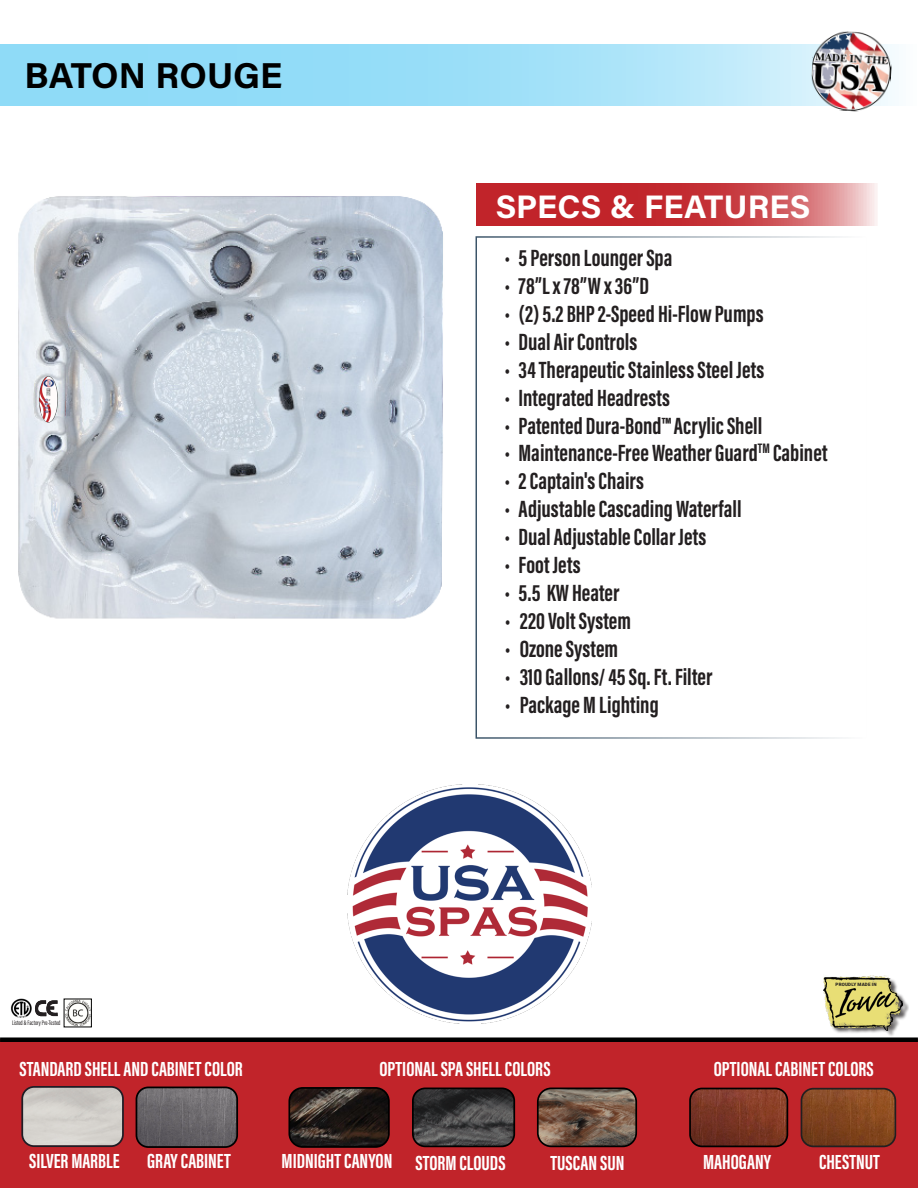
<style>
.page{position:relative;width:918px;height:1188px;background:#fff}
.page>*{position:absolute;margin:0;border:0;box-sizing:border-box;transform-origin:0 0}
.t1{font:700 36px "Acumin Pro";color:#000}
.t2{font:700 32.55px "Acumin Pro";letter-spacing:.005em;color:#fff}
.t3{font:700 24.15px "Acumin Pro Extra Cond";color:#231f20}
.t4{font:700 21px "Acumin Pro Extra Cond";color:#fff}
.t5{font:6.75px "Acumin Pro Extra Cond";letter-spacing:.005em;color:#231f20}
.t6{font:900 4.5px "Roboto";letter-spacing:.035em;color:#231f20}
.s1{font-family:"Arial Narrow";font-weight:400;font-size:18px}
</style>
<div class="page">
<svg style="left:35px;top:1000px;width:23px;height:17px"></svg>
<img style="left:10px;top:998px;width:22px;height:20px">
<img style="left:66px;top:1001px;width:24px;height:24px">
<svg style="left:0;top:44px;width:895px;height:61px;background:#9fe0f8"></svg>
<img style="left:810px;top:31px;width:83px;height:81px">
<div style="left:0;top:1040px;width:918px;height:148px;background:#c1242a"></div>
<img style="left:691px;top:1089px;width:96px;height:57px">
<div style="left:689px;top:1088px;width:99px;height:59px;border:2px solid #000;border-radius:12px"></div>
<img style="left:801px;top:1089px;width:94px;height:57px">
<div style="left:801px;top:1088px;width:95px;height:59px;border:2px solid #231f20;border-radius:12px"></div>
<img style="left:24px;top:1089px;width:97px;height:55px">
<div style="left:21px;top:1086px;width:103px;height:61px;border:2px solid #1f1d25;border-radius:12px"></div>
<img style="left:136px;top:1087px;width:101px;height:59px">
<div style="left:136px;top:1087px;width:102px;height:61px;border:2px solid #000;border-radius:12px"></div>
<img style="left:413px;top:1088px;width:101px;height:58px">
<div style="left:412px;top:1088px;width:103px;height:59px;border:2px solid #000;border-radius:12px"></div>
<img style="left:291px;top:1090px;width:96px;height:55px">
<div style="left:288px;top:1087px;width:102px;height:61px;border:2px solid #000;border-radius:13px"></div>
<img style="left:538px;top:1088px;width:98px;height:57px">
<div style="left:537px;top:1088px;width:100px;height:59px;border:2px solid #000;border-radius:13px"></div>
<div style="left:0;top:1037px;width:918px;height:5px;background:#000"></div>
<img style="left:348px;top:784px;width:244px;height:239px">
<img style="left:18px;top:196px;width:425px;height:423px">
<img style="left:39px;top:372px;width:20px;height:54px">
<div style="left:825px;top:976px;width:84px;height:61px;background:#231f20;opacity:.75"></div>
<img style="left:823px;top:975px;width:80px;height:55px">
<svg style="left:477px;top:184px;width:400px;height:42px;background:#ca454a"></svg>
<p class="t1" style="left:24px;top:50px;width:260px">BATON ROUGE</p>
<p class="t2" style="left:496px;top:184px;width:316px">SPECS &amp; FEATURES</p>
<p class="t3" style="left:505px;top:243px;width:169px"><span class="s1">•</span> 5 Person Lounger Spa</p>
<p class="t3" style="left:505px;top:271px;width:146px"><span class="s1">•</span> 78”L x 78”W x 36”D</p>
<p class="t3" style="left:505px;top:299px;width:261px"><span class="s1">•</span> (2) 5.2 BHP 2-Speed Hi-Flow Pumps</p>
<p class="t3" style="left:505px;top:327px;width:134px"><span class="s1">•</span> Dual Air Controls</p>
<p class="t3" style="left:505px;top:355px;width:261px"><span class="s1">•</span> 34 Therapeutic Stainless Steel Jets</p>
<p class="t3" style="left:505px;top:383px;width:167px"><span class="s1">•</span> Integrated Headrests</p>
<p class="t3" style="left:505px;top:411px;width:259px"><span class="s1">•</span> Patented Dura-Bond™ Acrylic Shell</p>
<p class="t3" style="left:505px;top:439px;width:324px"><span class="s1">•</span> Maintenance-Free Weather Guard<sup>TM</sup> Cabinet</p>
<p class="t3" style="left:505px;top:466px;width:141px"><span class="s1">•</span> 2 Captain's Chairs</p>
<p class="t3" style="left:505px;top:494px;width:238px"><span class="s1">•</span> Adjustable Cascading Waterfall</p>
<p class="t3" style="left:505px;top:522px;width:203px"><span class="s1">•</span> Dual Adjustable Collar Jets</p>
<p class="t3" style="left:505px;top:550px;width:77px"><span class="s1">•</span> Foot Jets</p>
<p class="t3" style="left:505px;top:578px;width:116px"><span class="s1">•</span> 5.5 KW Heater</p>
<p class="t3" style="left:505px;top:606px;width:127px"><span class="s1">•</span> 220 Volt System</p>
<p class="t3" style="left:505px;top:634px;width:115px"><span class="s1">•</span> Ozone System</p>
<p class="t3" style="left:505px;top:662px;width:209px"><span class="s1">•</span> 310 Gallons/ 45 Sq. Ft. Filter</p>
<p class="t3" style="left:505px;top:690px;width:155px"><span class="s1">•</span> Package M Lighting</p>
<p class="t5" style="left:12px;top:1018px;width:50px">Listed &amp; Factory Pre-Tested</p>
<p class="t4" style="left:20px;top:1056px;width:225px">STANDARD SHELL AND CABINET COLOR</p>
<p class="t4" style="left:379px;top:1056px;width:173px">OPTIONAL SPA SHELL COLORS</p>
<p class="t6" style="left:836px;top:981px;width:43px">PROUDLY MADE IN</p>
<p class="t4" style="left:714px;top:1056px;width:162px">OPTIONAL CABINET COLORS</p>
<p class="t4" style="left:29px;top:1148px;width:92px">SILVER MARBLE</p>
<p class="t4" style="left:147px;top:1148px;width:85px">GRAY CABINET</p>
<p class="t4" style="left:282px;top:1148px;width:112px">MIDNIGHT CANYON</p>
<p class="t4" style="left:415px;top:1150px;width:92px">STORM CLOUDS</p>
<p class="t4" style="left:550px;top:1150px;width:75px">TUSCAN SUN</p>
<p class="t4" style="left:703px;top:1149px;width:69px">MAHOGANY</p>
<p class="t4" style="left:819px;top:1149px;width:62px">CHESTNUT</p>
</div>
